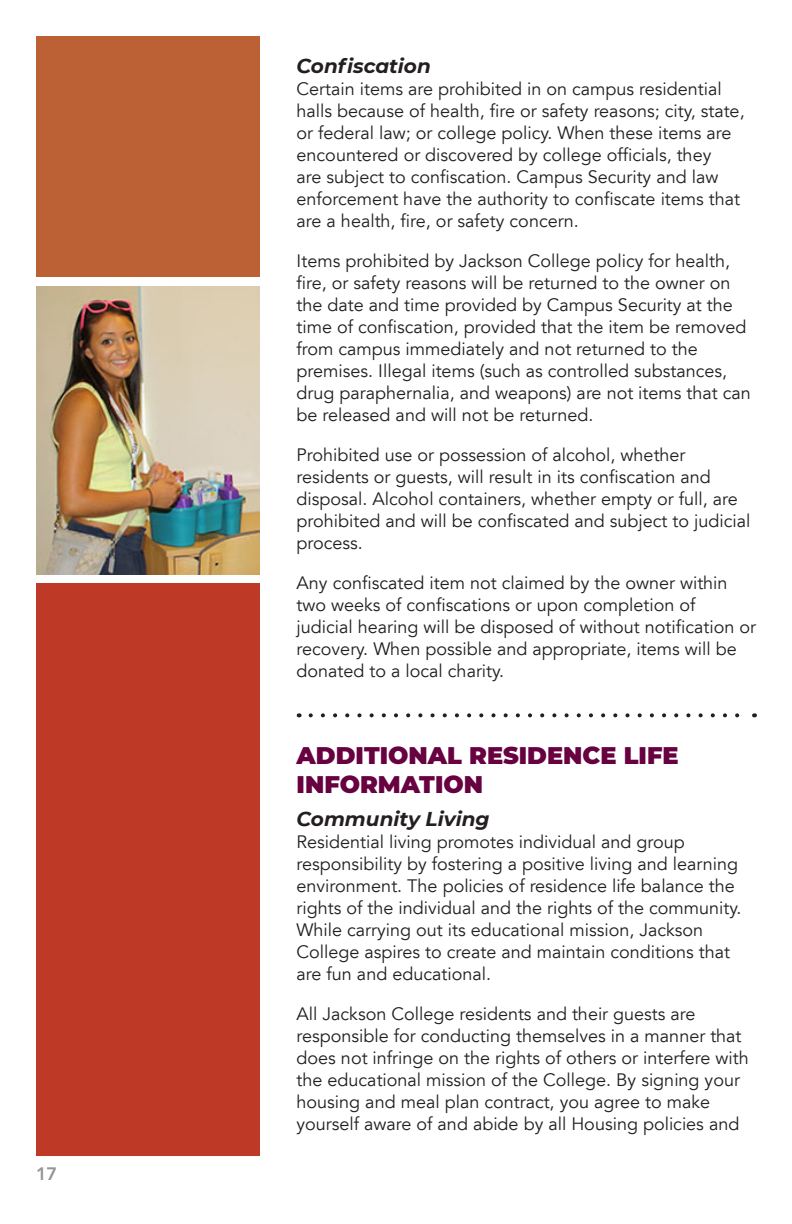
<style>
.page{position:relative;width:792px;height:1224px;background:#fff}
.page>*{position:absolute;margin:0;border:0;box-sizing:border-box;transform-origin:0 0}
.Heading{font:900 24px/28.8px "Montserrat";color:#670140}
.Subhead{font:italic 700 20px "Montserrat";color:#231f20}
.t1{font:18px/22px "Avenir LT";color:#231f20}
.t2{font:800 18px "Avenir LT";color:#939598}
</style>
<div class="page">
<div style="left:36px;top:36px;width:223px;height:240px;background:#bc6036"></div>
<div style="left:36px;top:583px;width:223px;height:573px;background:#bf3a26"></div>
<img style="left:36px;top:287px;width:223px;height:288px">
<svg style="left:311px;top:713px;width:429px;height:4px"></svg>
<p class="t2" style="left:36px;top:1163px;width:23px">17</p>
<p class="Subhead" style="left:297px;top:52px;width:136px">Confiscation</p>
<p class="t1" style="left:297px;top:79px;width:450px">Certain items are prohibited in on campus residential halls because of health, fire or safety reasons; city, state, or federal law; or college policy. When these items are encountered or discovered by college officials, they<br>are subject to confiscation. Campus Security and law enforcement have the authority to confiscate items that are a health, fire, or safety concern.</p>
<p class="t1" style="left:297px;top:251px;width:456px">Items prohibited by Jackson College policy for health, fire, or safety reasons will be returned to the owner on the date and time provided by Campus Security at the time of confiscation, provided that the item be removed from campus immediately and not returned to the premises. Illegal items (such as controlled substances, drug paraphernalia, and weapons) are not items that can be released and will not be returned.</p>
<p class="t1" style="left:297px;top:445px;width:455px">Prohibited use or possession of alcohol, whether residents or guests, will result in its confiscation and disposal. Alcohol containers, whether empty or full, are prohibited and will be confiscated and subject to judicial process.</p>
<p class="t1" style="left:297px;top:573px;width:461px">Any confiscated item not claimed by the owner within two weeks of confiscations or upon completion of judicial hearing will be disposed of without notification or recovery. When possible and appropriate, items will be donated to a local charity.</p>
<p class="Heading" style="left:297px;top:740px;width:383px">ADDITIONAL RESIDENCE LIFE<br>INFORMATION</p>
<p class="Subhead" style="left:297px;top:804px;width:194px">Community Living</p>
<p class="t1" style="left:297px;top:831px;width:446px">Residential living promotes individual and group responsibility by fostering a positive living and learning environment. The policies of residence life balance the rights of the individual and the rights of the community.<br>While carrying out its educational mission, Jackson College aspires to create and maintain conditions that are fun and educational.</p>
<p class="t1" style="left:297px;top:1003px;width:454px">All Jackson College residents and their guests are responsible for conducting themselves in a manner that does not infringe on the rights of others or interfere with the educational mission of the College. By signing your housing and meal plan contract, you agree to make yourself aware of and abide by all Housing policies and</p>
</div>
